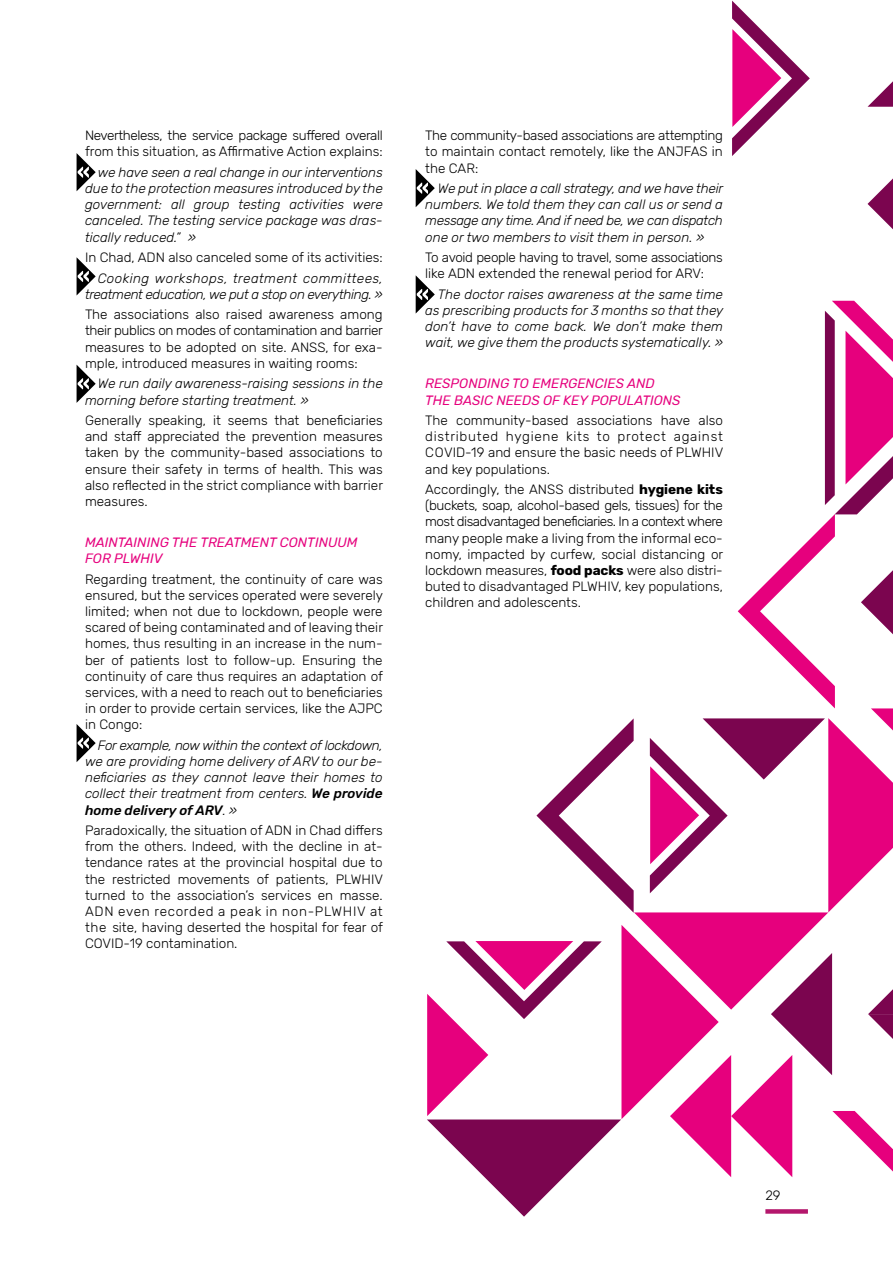
<style>
.page{position:relative;width:893px;height:1263px;background:#fff}
.page>*{position:absolute;margin:0;border:0;box-sizing:border-box;transform-origin:0 0}
.t1{font:300 13.5px/16.2px "Rubik";color:#000;text-align:justify}
.t2{font:italic 300 13.5px/16.2px "Rubik";color:#000;text-align:justify}
.t3{font:italic 13.5px/16.2px "Rubik";color:#e6007d}
.t4{font:300 13.5px/16.2px "Rubik";letter-spacing:-.03em;color:#000}
.t5{font:300 13.5px/16.2px "Rubik";letter-spacing:-.025em;color:#000}
.t6{font:italic 300 13.5px/16.2px "Rubik";letter-spacing:-.025em;color:#000;text-align:right}
.s1{font-weight:500}
.s2{font-weight:700}
</style>
<div class="page">
<svg style="left:77px;top:153px;width:19px;height:38px"></svg>
<svg style="left:416px;top:169px;width:19px;height:38px"></svg>
<svg style="left:77px;top:257px;width:19px;height:38px"></svg>
<svg style="left:77px;top:365px;width:19px;height:38px"></svg>
<svg style="left:77px;top:724px;width:19px;height:38px"></svg>
<svg style="left:867px;top:81px;width:26px;height:26px"></svg>
<svg style="left:732px;top:1px;width:78px;height:155px"></svg>
<svg style="left:867px;top:178px;width:26px;height:51px"></svg>
<svg style="left:416px;top:275px;width:477px;height:942px"></svg>
<p class="t4" style="left:85px;top:128px;width:299px">Nevertheless, the service package suffered overall from this situation, as Affirmative Action explains:</p>
<p class="t2" style="left:85px;top:164px;width:299px;text-indent:13px">we have seen a real change in our interventions due to the protection measures introduced by the government: all group testing activities were canceled. The testing service package was dras&shy;tically reduced.” »</p>
<p class="t1" style="left:85px;top:250px;width:299px">In Chad, ADN also canceled some of its activities:</p>
<p class="t6" style="left:85px;top:270px;width:299px">Cooking workshops, treatment committees, treatment education, we put a stop on everything. »</p>
<p class="t1" style="left:85px;top:307px;width:299px">The associations also raised awareness among their publics on modes of contamination and barrier measures to be adopted on site. ANSS, for exa&shy;mple, introduced measures in waiting rooms:</p>
<p class="t2" style="left:85px;top:376px;width:299px;text-indent:13px">We run daily awareness-raising sessions in the morning before starting treatment. »</p>
<p class="t1" style="left:85px;top:412px;width:299px">Generally speaking, it seems that beneficiaries and staff appreciated the prevention measures taken by the community-based associations to ensure their safety in terms of health. This was also reflected in the strict compliance with barrier measures.</p>
<p class="t3" style="left:85px;top:534px;width:274px">MAINTAINING THE TREATMENT CONTINUUM<br>FOR PLWHIV</p>
<p class="t1" style="left:85px;top:571px;width:299px">Regarding treatment, the continuity of care was ensured, but the services operated were severely limited; when not due to lockdown, people were scared of being contaminated and of leaving their homes, thus resulting in an increase in the num&shy;ber of patients lost to follow-up. Ensuring the continuity of care thus requires an adaptation of services, with a need to reach out to beneficiaries in order to provide certain services, like the AJPC in Congo:</p>
<p class="t2" style="left:85px;top:737px;width:299px;text-indent:13px">For example, now within the context of lockdown, we are providing home delivery of ARV to our be&shy;neficiaries as they cannot leave their homes to collect their treatment from centers. <span class="s1">We provide home delivery of ARV</span>. »</p>
<p class="t1" style="left:85px;top:823px;width:300px">Paradoxically, the situation of ADN in Chad differs from the others. Indeed, with the decline in at&shy;tendance rates at the provincial hospital due to the restricted movements of patients, PLWHIV turned to the association’s services en masse.<br>ADN even recorded a peak in non-PLWHIV at the site, having deserted the hospital for fear of COVID-19 contamination.</p>
<p class="t1" style="left:425px;top:128px;width:299px">The community-based associations are attempting to maintain contact remotely, like the ANJFAS in the CAR:</p>
<p class="t2" style="left:425px;top:181px;width:299px;text-indent:13px">We put in place a call strategy, and we have their numbers. We told them they can call us or send a message any time. And if need be, we can dispatch one or two members to visit them in person. »</p>
<p class="t5" style="left:425px;top:250px;width:299px">To avoid people having to travel, some associations like ADN extended the renewal period for ARV:</p>
<p class="t2" style="left:425px;top:286px;width:299px;text-indent:13px">The doctor raises awareness at the same time as prescribing products for 3 months so that they don’t have to come back. We don’t make them wait, we give them the products systematically. »</p>
<p class="t3" style="left:425px;top:376px;width:257px">RESPONDING TO EMERGENCIES AND<br>THE BASIC NEEDS OF KEY POPULATIONS</p>
<p class="t1" style="left:425px;top:412px;width:300px">The community-based associations have also distributed hygiene kits to protect against COVID-19 and ensure the basic needs of PLWHIV and key populations.</p>
<p class="t1" style="left:425px;top:482px;width:299px">Accordingly, the ANSS distributed <span class="s2">hygiene kits </span>(buckets, soap, alcohol-based gels, tissues) for the most disadvantaged beneficiaries. In a context where many people make a living from the informal eco&shy;nomy, impacted by curfew, social distancing or lockdown measures, <span class="s2">food packs</span> were also distri&shy;buted to disadvantaged PLWHIV, key populations, children and adolescents.</p>
<p class="t1" style="left:765px;top:1188px;width:17px">29</p>
</div>
